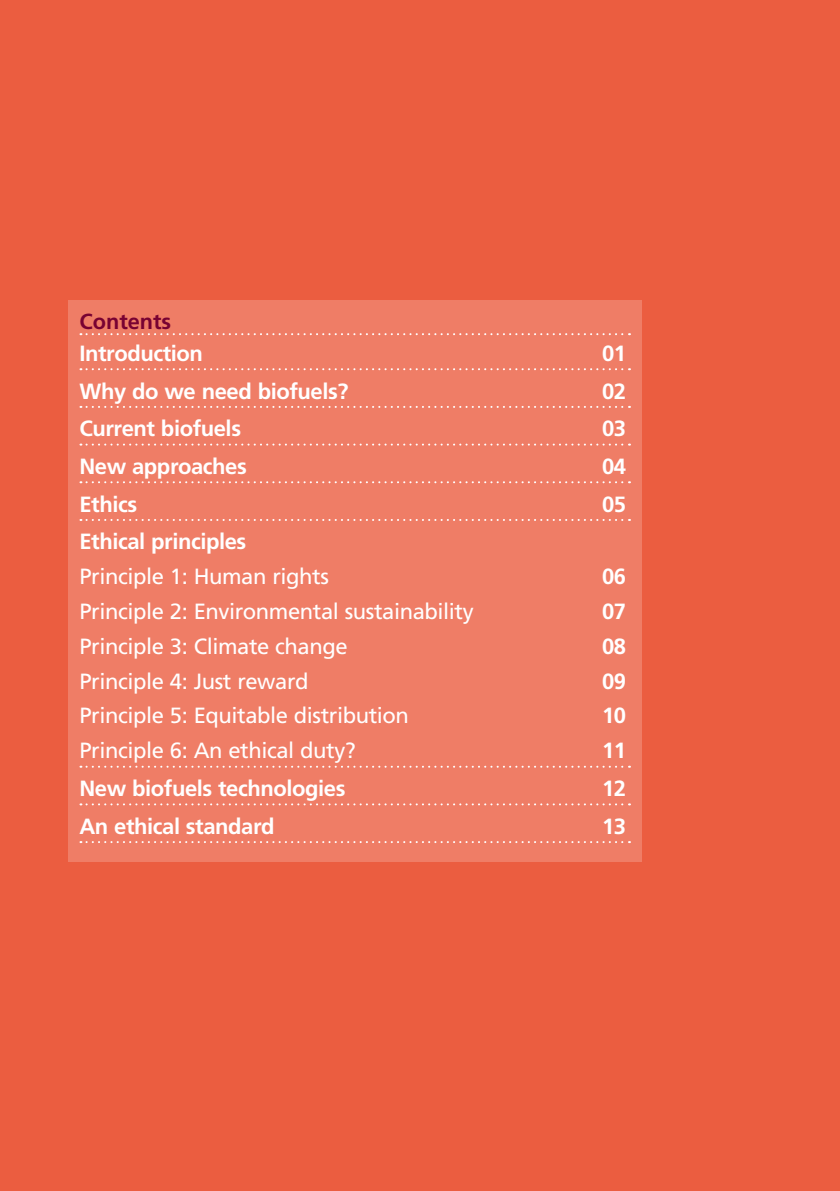
<style>
.page{position:relative;width:840px;height:1191px;background:#fff}
.page>*{position:absolute;margin:0;border:0;box-sizing:border-box;transform-origin:0 0}
.t1{font:22px "Frutiger";letter-spacing:-.02em;color:#fff}
.t2{font:700 22px "Frutiger";letter-spacing:-.02em;color:#fff}
.t3{font:700 21.8px "Frutiger";color:#780232}
</style>
<div class="page">
<div style="left:0;top:0;width:839px;height:1191px;background:#eb5d40"></div>
<div style="left:68px;top:300px;width:573px;height:562px;background:#ef7d66"></div>
<svg style="left:80px;top:333px;width:549px;height:2px"></svg>
<svg style="left:80px;top:368px;width:549px;height:2px"></svg>
<svg style="left:80px;top:406px;width:549px;height:2px"></svg>
<svg style="left:80px;top:443px;width:549px;height:2px"></svg>
<svg style="left:80px;top:481px;width:549px;height:2px"></svg>
<svg style="left:80px;top:519px;width:549px;height:2px"></svg>
<svg style="left:80px;top:765px;width:549px;height:2px"></svg>
<svg style="left:80px;top:803px;width:549px;height:2px"></svg>
<svg style="left:80px;top:841px;width:549px;height:2px"></svg>
<p class="t3" style="left:79px;top:308px;width:93px">Contents</p>
<p class="t2" style="left:79px;top:340px;width:125px">Introduction</p>
<p class="t2" style="left:601px;top:340px;width:26px">01</p>
<p class="t2" style="left:79px;top:378px;width:270px">Why do we need biofuels?</p>
<p class="t2" style="left:601px;top:378px;width:26px">02</p>
<p class="t2" style="left:79px;top:415px;width:163px">Current biofuels</p>
<p class="t2" style="left:601px;top:415px;width:26px">03</p>
<p class="t2" style="left:79px;top:453px;width:169px">New approaches</p>
<p class="t2" style="left:601px;top:453px;width:26px">04</p>
<p class="t2" style="left:79px;top:491px;width:59px">Ethics</p>
<p class="t2" style="left:601px;top:491px;width:26px">05</p>
<p class="t2" style="left:79px;top:528px;width:168px">Ethical principles</p>
<p class="t1" style="left:79px;top:563px;width:251px">Principle 1: Human rights</p>
<p class="t2" style="left:601px;top:563px;width:26px">06</p>
<p class="t1" style="left:79px;top:598px;width:395px">Principle 2: Environmental sustainability</p>
<p class="t2" style="left:601px;top:598px;width:26px">07</p>
<p class="t1" style="left:79px;top:633px;width:269px">Principle 3: Climate change</p>
<p class="t2" style="left:601px;top:633px;width:26px">08</p>
<p class="t1" style="left:79px;top:668px;width:230px">Principle 4: Just reward</p>
<p class="t2" style="left:601px;top:668px;width:26px">09</p>
<p class="t1" style="left:79px;top:703px;width:331px">Principle 5: Equitable distribution</p>
<p class="t2" style="left:601px;top:703px;width:26px">10</p>
<p class="t1" style="left:79px;top:737px;width:278px">Principle 6: An ethical duty?</p>
<p class="t2" style="left:601px;top:737px;width:26px">11</p>
<p class="t2" style="left:79px;top:775px;width:267px">New biofuels technologies</p>
<p class="t2" style="left:601px;top:775px;width:26px">12</p>
<p class="t2" style="left:79px;top:813px;width:197px">An ethical standard</p>
<p class="t2" style="left:601px;top:813px;width:26px">13</p>
</div>
